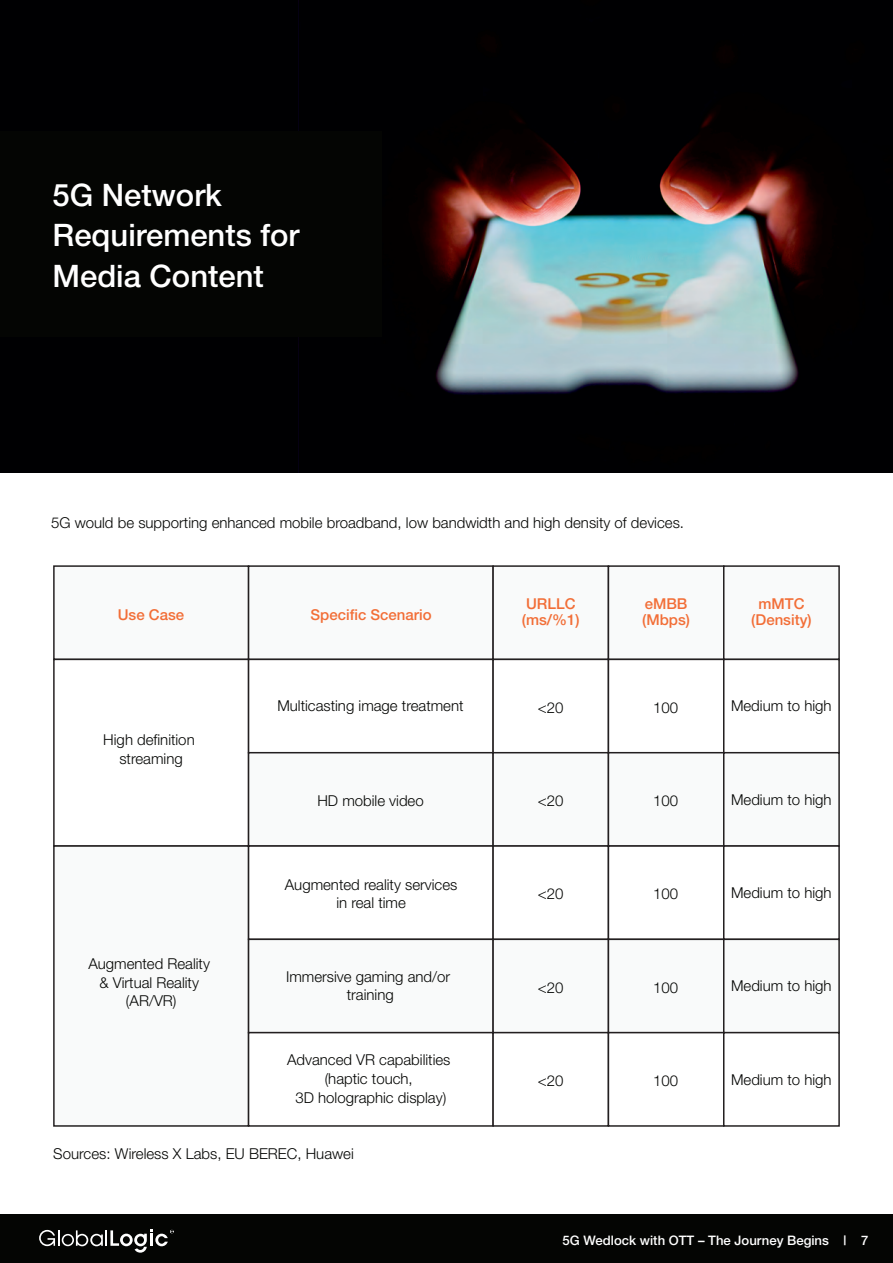
<style>
.page{position:relative;width:893px;height:1263px;background:#fff}
.page>*{position:absolute;margin:0;border:0;box-sizing:border-box;transform-origin:0 0}
.t1{font:500 31.05px/40.5px "Helvetica Neue";color:#fff}
.t2{font:300 15px/18.8px "Helvetica Neue";color:#040503;text-align:center}
.t3{font:500 15px/16.5px "Helvetica Neue";color:#f26e37}
.t4{font:500 13.2px "Helvetica Neue";color:#fff}
</style>
<div class="page">
<div style="left:53px;top:565px;width:196px;height:95px;background:#f9fafa;border:1px solid #231f20"></div>
<div style="left:53px;top:659px;width:196px;height:188px;background:#fff;border:1px solid #231f20"></div>
<div style="left:53px;top:845px;width:196px;height:282px;background:#f9fafa;border:1px solid #231f20"></div>
<div style="left:248px;top:565px;width:246px;height:95px;background:#f9fafa;border:1px solid #231f20"></div>
<div style="left:248px;top:659px;width:246px;height:94px;background:#fff;border:1px solid #231f20"></div>
<div style="left:492px;top:565px;width:117px;height:95px;background:#f9fafa;border:1px solid #231f20"></div>
<div style="left:492px;top:659px;width:117px;height:94px;background:#fff;border:1px solid #231f20"></div>
<div style="left:608px;top:565px;width:116px;height:95px;background:#f9fafa;border:1px solid #231f20"></div>
<div style="left:608px;top:659px;width:116px;height:94px;background:#fff;border:1px solid #231f20"></div>
<div style="left:723px;top:565px;width:117px;height:95px;background:#f9fafa;border:1px solid #231f20"></div>
<div style="left:723px;top:659px;width:117px;height:94px;background:#fff;border:1px solid #231f20"></div>
<div style="left:0;top:0;width:893px;height:473px;background:#000002"></div>
<img style="left:298px;top:0;width:526px;height:473px">
<div style="left:0;top:131px;width:381px;height:206px;background:#040503"></div>
<div style="left:0;top:1215px;width:893px;height:48px;background:#040503"></div>
<svg style="left:39px;top:1229px;width:135px;height:24px"></svg>
<div style="left:248px;top:752px;width:246px;height:95px;background:#f9fafa;border:1px solid #231f20"></div>
<div style="left:492px;top:752px;width:117px;height:95px;background:#f9fafa;border:1px solid #231f20"></div>
<div style="left:608px;top:752px;width:116px;height:95px;background:#f9fafa;border:1px solid #231f20"></div>
<div style="left:723px;top:752px;width:117px;height:95px;background:#f9fafa;border:1px solid #231f20"></div>
<div style="left:248px;top:845px;width:246px;height:95px;background:#fff;border:1px solid #231f20"></div>
<div style="left:492px;top:845px;width:117px;height:95px;background:#fff;border:1px solid #231f20"></div>
<div style="left:608px;top:845px;width:116px;height:95px;background:#fff;border:1px solid #231f20"></div>
<div style="left:723px;top:845px;width:117px;height:95px;background:#fff;border:1px solid #231f20"></div>
<div style="left:248px;top:938px;width:246px;height:95px;background:#f9fafa;border:1px solid #231f20"></div>
<div style="left:492px;top:938px;width:117px;height:95px;background:#f9fafa;border:1px solid #231f20"></div>
<div style="left:608px;top:938px;width:116px;height:95px;background:#f9fafa;border:1px solid #231f20"></div>
<div style="left:723px;top:938px;width:117px;height:95px;background:#f9fafa;border:1px solid #231f20"></div>
<div style="left:248px;top:1032px;width:246px;height:95px;background:#fff;border:1px solid #231f20"></div>
<div style="left:492px;top:1032px;width:117px;height:95px;background:#fff;border:1px solid #231f20"></div>
<div style="left:608px;top:1032px;width:116px;height:95px;background:#fff;border:1px solid #231f20"></div>
<div style="left:723px;top:1032px;width:117px;height:95px;background:#fff;border:1px solid #231f20"></div>
<h1 class="t1" style="left:53px;top:174px;width:248px">5G Network<br>Requirements for<br>Media Content</h1>
<p class="t2" style="left:51px;top:513px;width:634px">5G would be supporting enhanced mobile broadband, low bandwidth and high density of devices.</p>
<p class="t3" style="left:118px;top:606px;width:68px">Use Case</p>
<p class="t3" style="left:522px;top:595px;width:59px">URLLC (ms/%1)</p>
<p class="t3" style="left:642px;top:595px;width:49px">eMBB (Mbps)</p>
<p class="t3" style="left:751px;top:595px;width:62px;text-align:center">mMTC (Density)</p>
<p class="t3" style="left:311px;top:606px;width:123px">Specific Scenario</p>
<p class="t2" style="left:103px;top:730px;width:93px">High definition streaming</p>
<p class="t2" style="left:88px;top:954px;width:123px">Augmented Reality &amp; Virtual Reality (AR/VR)</p>
<p class="t2" style="left:277px;top:696px;width:188px">Multicasting image treatment</p>
<p class="t2" style="left:317px;top:791px;width:108px">HD mobile video</p>
<p class="t2" style="left:285px;top:875px;width:174px">Augmented reality services in real time</p>
<p class="t2" style="left:286px;top:967px;width:166px">Immersive gaming and/or training</p>
<p class="t2" style="left:287px;top:1050px;width:165px">Advanced VR capabilities (haptic touch,<br>3D holographic display)</p>
<p class="t2" style="left:53px;top:1144px;width:302px">Sources: Wireless X Labs, EU BEREC, Huawei</p>
<p class="t2" style="left:538px;top:698px;width:27px">&lt;20</p>
<p class="t2" style="left:653px;top:698px;width:27px">100</p>
<p class="t2" style="left:731px;top:696px;width:102px">Medium to high</p>
<p class="t2" style="left:538px;top:791px;width:27px">&lt;20</p>
<p class="t2" style="left:653px;top:791px;width:27px">100</p>
<p class="t2" style="left:731px;top:790px;width:102px">Medium to high</p>
<p class="t2" style="left:538px;top:884px;width:27px">&lt;20</p>
<p class="t2" style="left:653px;top:884px;width:27px">100</p>
<p class="t2" style="left:731px;top:883px;width:102px">Medium to high</p>
<p class="t2" style="left:538px;top:978px;width:27px">&lt;20</p>
<p class="t2" style="left:653px;top:978px;width:27px">100</p>
<p class="t2" style="left:731px;top:976px;width:102px">Medium to high</p>
<p class="t2" style="left:538px;top:1071px;width:27px">&lt;20</p>
<p class="t2" style="left:653px;top:1071px;width:27px">100</p>
<p class="t2" style="left:731px;top:1069px;width:102px">Medium to high</p>
<p class="t4" style="left:563px;top:1232px;width:307px">5G Wedlock with OTT – The Journey Begins | 7</p>
</div>
